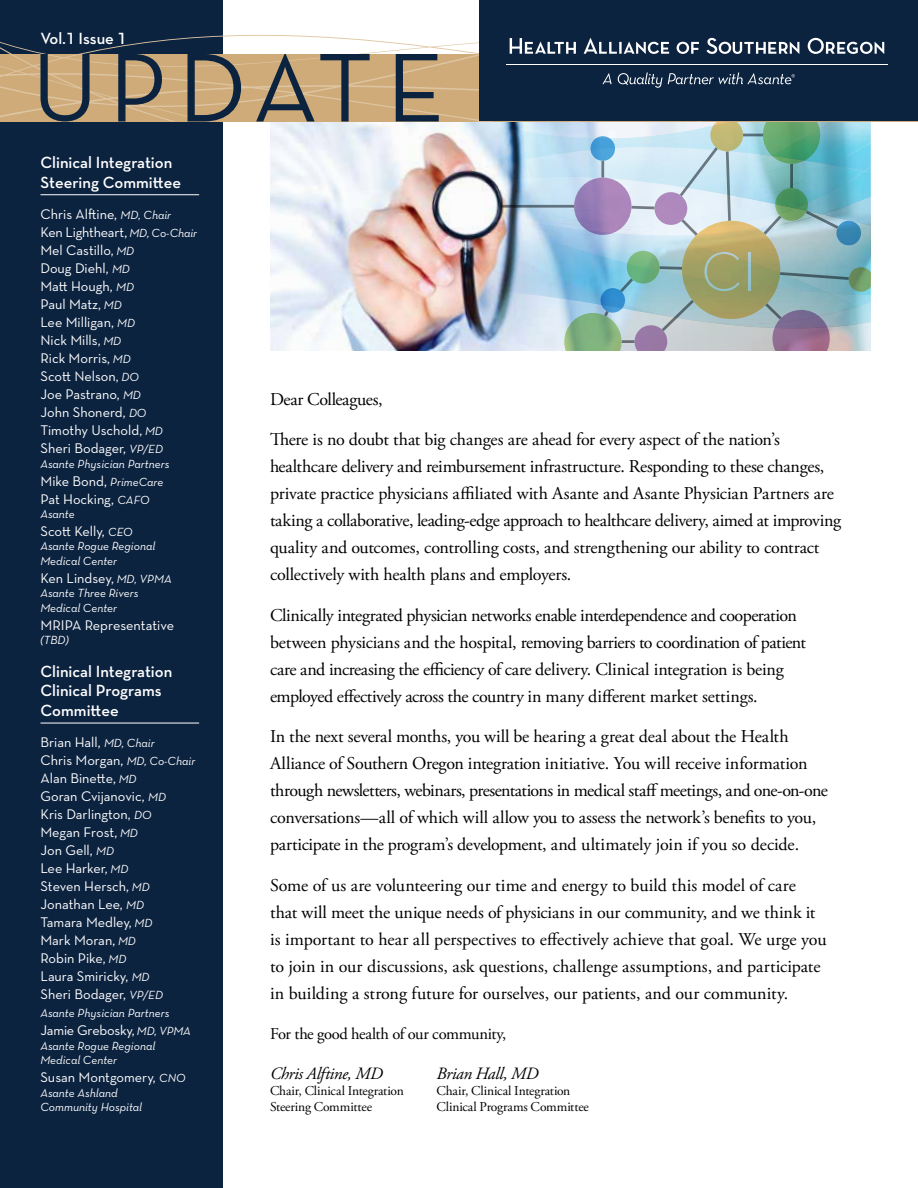
<style>
.page{position:relative;width:918px;height:1188px;background:#fff}
.page>*{position:absolute;margin:0;border:0;box-sizing:border-box;transform-origin:0 0}
.t1{font:18px/27px "Adobe Garamond Pro";letter-spacing:-.015em;color:#000}
.t2{font:italic 17.25px "Adobe Garamond Pro";letter-spacing:-.025em;color:#000}
.t3{font:600 16.5px/19.5px "Neutra Text Exp";color:#fff}
.t4{font:16.5px "Adobe Garamond Pro";letter-spacing:-.02em;color:#000}
.t5{font:14.25px/18px "Neutra Text Exp";color:#fff}
.t6{font:13.5px/16.2px "Adobe Garamond Pro";letter-spacing:-.01em;color:#000}
.t7{font:italic 12px/14.4px "Neutra Text Exp";color:#fff}
.s1{font-style:italic;font-size:12px}
</style>
<div class="page">
<div style="left:0;top:0;width:223px;height:1188px;background:#0c2340"></div>
<hr style="left:40px;top:194px;width:159px;height:1px;background:#fff">
<hr style="left:40px;top:723px;width:159px;height:1px;background:#fff">
<img style="left:270px;top:256px;width:94px;height:34px">
<img style="left:403px;top:122px;width:96px;height:36px">
<img style="left:301px;top:291px;width:132px;height:60px">
<img style="left:444px;top:158px;width:49px;height:12px">
<img style="left:439px;top:147px;width:5px;height:13px">
<img style="left:459px;top:170px;width:40px;height:18px">
<img style="left:438px;top:160px;width:40px;height:23px">
<img style="left:343px;top:139px;width:96px;height:34px">
<img style="left:422px;top:317px;width:11px;height:10px">
<img style="left:364px;top:267px;width:17px;height:24px">
<img style="left:289px;top:248px;width:92px;height:19px">
<img style="left:270px;top:230px;width:41px;height:15px">
<img style="left:482px;top:188px;width:17px;height:4px">
<img style="left:438px;top:183px;width:14px;height:7px">
<img style="left:407px;top:173px;width:31px;height:13px">
<img style="left:320px;top:146px;width:87px;height:32px">
<img style="left:270px;top:133px;width:50px;height:21px">
<img style="left:442px;top:190px;width:53px;height:2px">
<img style="left:427px;top:186px;width:15px;height:6px">
<img style="left:394px;top:178px;width:33px;height:11px">
<img style="left:297px;top:154px;width:97px;height:27px">
<img style="left:270px;top:148px;width:27px;height:12px">
<img style="left:433px;top:317px;width:66px;height:34px">
<img style="left:381px;top:262px;width:18px;height:29px">
<img style="left:316px;top:235px;width:83px;height:27px">
<img style="left:275px;top:220px;width:73px;height:13px">
<img style="left:270px;top:206px;width:51px;height:16px">
<img style="left:411px;top:307px;width:77px;height:10px">
<img style="left:348px;top:219px;width:51px;height:37px">
<img style="left:393px;top:202px;width:6px;height:17px">
<img style="left:321px;top:200px;width:72px;height:20px">
<img style="left:270px;top:183px;width:96px;height:23px">
<img style="left:385px;top:181px;width:21px;height:2px">
<img style="left:270px;top:160px;width:115px;height:23px">
<svg style="left:270px;top:159px;width:7px;height:3px"></svg>
<img style="left:419px;top:189px;width:15px;height:4px">
<img style="left:419px;top:193px;width:80px;height:6px">
<img style="left:409px;top:190px;width:20px;height:6px">
<img style="left:340px;top:186px;width:35px;height:3px">
<img style="left:375px;top:183px;width:42px;height:10px">
<img style="left:300px;top:170px;width:82px;height:16px">
<img style="left:399px;top:199px;width:100px;height:108px">
<img style="left:467px;top:211px;width:32px;height:85px">
<img style="left:393px;top:196px;width:17px;height:6px">
<img style="left:366px;top:189px;width:35px;height:11px">
<img style="left:270px;top:163px;width:30px;height:7px">
<img style="left:499px;top:122px;width:372px;height:229px">
<hr style="left:748px;top:252px;width:3px;height:39px;background:#fff">
<svg style="left:0;top:34px;width:479px;height:88px;fill:#cfab7a"></svg>
<div style="left:479px;top:0;width:439px;height:122px;background:#0c2340"></div>
<svg style="left:602px;top:73px;width:193px;height:15px"></svg>
<svg style="left:706px;top:37px;width:179px;height:17px"></svg>
<svg style="left:510px;top:38px;width:189px;height:16px"></svg>
<hr style="left:506px;top:64px;width:382px;height:1px;background:#fff">
<svg style="left:40px;top:54px;width:50px;height:68px"></svg>
<svg style="left:118px;top:54px;width:44px;height:68px"></svg>
<svg style="left:188px;top:54px;width:53px;height:67px"></svg>
<svg style="left:256px;top:54px;width:114px;height:68px;background:#a28c6e"></svg>
<svg style="left:396px;top:54px;width:43px;height:68px;background:#857866"></svg>
<p class="t3" style="left:40px;top:29px;width:88px">Vol.1 Issue 1</p>
<p class="t3" style="left:40px;top:153px;width:142px">Clinical Integration<br>Steering Committee</p>
<p class="t5" style="left:40px;top:205px;width:158px">Chris Alftine, <span class="s1">MD, Chair<br></span>Ken Lightheart, <span class="s1">MD, Co-Chair<br></span>Mel Castillo, <span class="s1">MD<br></span>Doug Diehl, <span class="s1">MD<br></span>Matt Hough, <span class="s1">MD<br></span>Paul Matz, <span class="s1">MD<br></span>Lee Milligan, <span class="s1">MD<br></span>Nick Mills, <span class="s1">MD<br></span>Rick Morris, <span class="s1">MD<br></span>Scott Nelson, <span class="s1">DO<br></span>Joe Pastrano, <span class="s1">MD<br></span>John Shonerd, <span class="s1">DO<br></span>Timothy Uschold, <span class="s1">MD<br></span>Sheri Bodager, <span class="s1">VP/ED</span></p>
<p class="t7" style="left:41px;top:456px;width:131px">Asante Physician Partners</p>
<p class="t5" style="left:40px;top:471px;width:125px">Mike Bond, <span class="s1">PrimeCare<br></span>Pat Hocking, <span class="s1">CAFO</span></p>
<p class="t7" style="left:41px;top:506px;width:36px">Asante</p>
<p class="t5" style="left:40px;top:522px;width:94px">Scott Kelly, <span class="s1">CEO</span></p>
<p class="t7" style="left:41px;top:539px;width:116px">Asante Rogue Regional<br>Medical Center</p>
<p class="t5" style="left:40px;top:569px;width:133px">Ken Lindsey, <span class="s1">MD, VPMA</span></p>
<p class="t7" style="left:40px;top:586px;width:100px">Asante Three Rivers<br>Medical Center</p>
<p class="t5" style="left:40px;top:615px;width:135px">MRIPA Representative</p>
<p class="t7" style="left:40px;top:632px;width:30px">(TBD)</p>
<p class="t3" style="left:40px;top:661px;width:133px">Clinical Integration<br>Clinical Programs<br>Committee</p>
<p class="t5" style="left:40px;top:733px;width:156px">Brian Hall, <span class="s1">MD, Chair<br></span>Chris Morgan, <span class="s1">MD, Co-Chair<br></span>Alan Binette, <span class="s1">MD<br></span>Goran Cvijanovic, <span class="s1">MD<br></span>Kris Darlington, <span class="s1">DO<br></span>Megan Frost, <span class="s1">MD<br></span>Jon Gell, <span class="s1">MD<br></span>Lee Harker, <span class="s1">MD<br></span>Steven Hersch, <span class="s1">MD<br></span>Jonathan Lee, <span class="s1">MD<br></span>Tamara Medley, <span class="s1">MD<br></span>Mark Moran, <span class="s1">MD<br></span>Robin Pike, <span class="s1">MD<br></span>Laura Smiricky, <span class="s1">MD<br></span>Sheri Bodager, <span class="s1">VP/ED</span></p>
<p class="t7" style="left:41px;top:1006px;width:131px">Asante Physician Partners</p>
<p class="t5" style="left:40px;top:1021px;width:152px">Jamie Grebosky, <span class="s1">MD, VPMA</span></p>
<p class="t7" style="left:41px;top:1038px;width:116px">Asante Rogue Regional<br>Medical Center</p>
<p class="t5" style="left:40px;top:1068px;width:147px">Susan Montgomery, <span class="s1">CNO</span></p>
<p class="t7" style="left:40px;top:1085px;width:103px">Asante Ashland<br>Community Hospital</p>
<p class="t1" style="left:270px;top:386px;width:114px">Dear Colleagues,</p>
<p class="t1" style="left:270px;top:426px;width:573px">There is no doubt that big changes are ahead for every aspect of the nation’s healthcare delivery and reimbursement infrastructure. Responding to these changes, private practice physicians affiliated with Asante and Asante Physician Partners are taking a collaborative, leading-edge approach to healthcare delivery, aimed at improving quality and outcomes, controlling costs, and strengthening our ability to contract collectively with health plans and employers.</p>
<p class="t1" style="left:270px;top:602px;width:538px">Clinically integrated physician networks enable interdependence and cooperation between physicians and the hospital, removing barriers to coordination of patient care and increasing the efficiency of care delivery. Clinical integration is being employed effectively across the country in many different market settings.</p>
<p class="t1" style="left:270px;top:723px;width:559px">In the next several months, you will be hearing a great deal about the Health Alliance of Southern Oregon integration initiative. You will receive information through newsletters, webinars, presentations in medical staff meetings, and one-on-one conversations—all of which will allow you to assess the network’s benefits to you, participate in the program’s development, and ultimately join if you so decide.</p>
<p class="t1" style="left:270px;top:872px;width:558px">Some of us are volunteering our time and energy to build this model of care that will meet the unique needs of physicians in our community, and we think it is important to hear all perspectives to effectively achieve that goal. We urge you to join in our discussions, ask questions, challenge assumptions, and participate in building a strong future for ourselves, our patients, and our community.</p>
<p class="t4" style="left:270px;top:1023px;width:238px">For the good health of our community,</p>
<p class="t2" style="left:270px;top:1063px;width:114px">Chris Alftine, MD</p>
<p class="t6" style="left:270px;top:1083px;width:135px">Chair, Clinical Integration<br>Steering Committee</p>
<p class="t2" style="left:437px;top:1063px;width:104px">Brian Hall, MD</p>
<p class="t6" style="left:437px;top:1083px;width:154px">Chair, Clinical Integration<br>Clinical Programs Committee</p>
</div>
